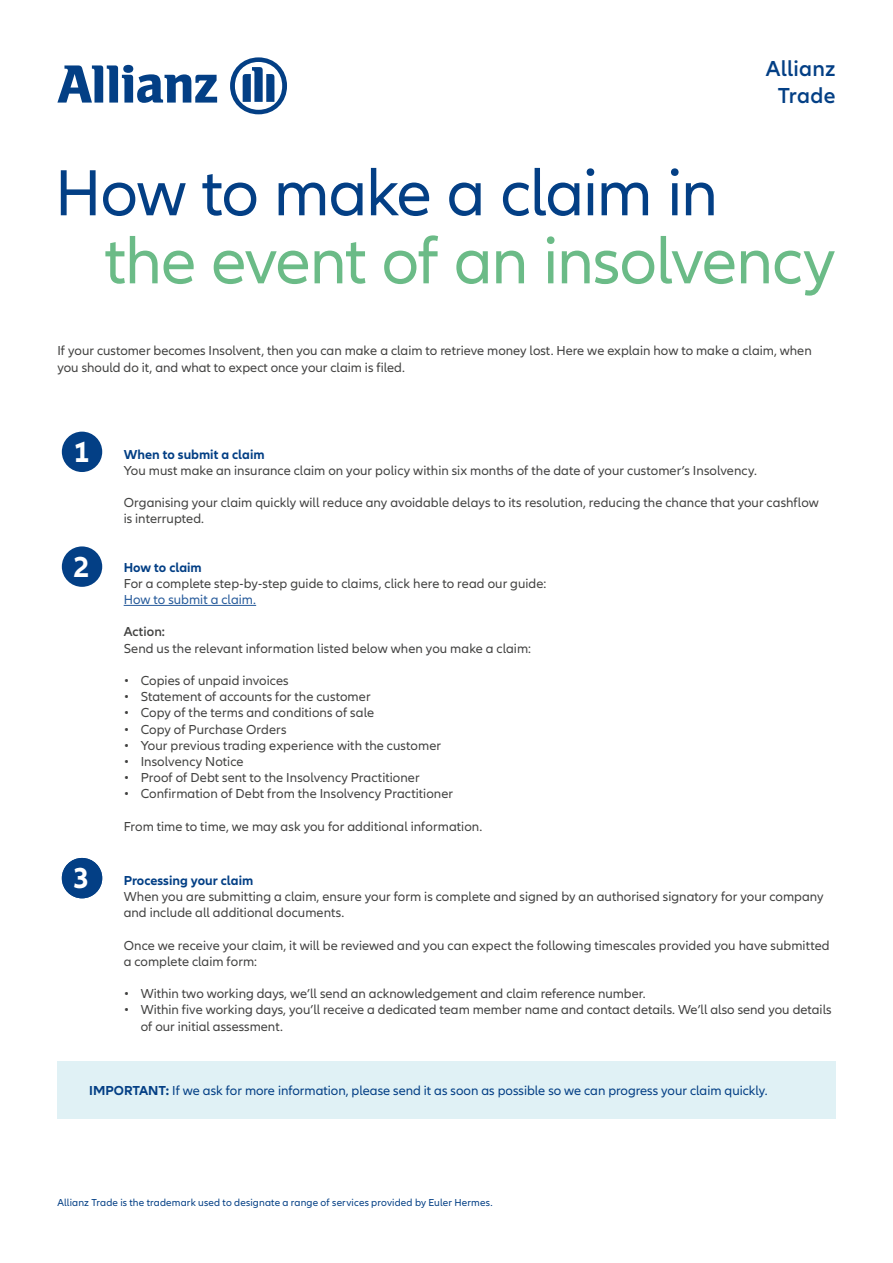
<style>
.page{position:relative;width:893px;height:1263px;background:#fff}
.page>*{position:absolute;margin:0;border:0;box-sizing:border-box;transform-origin:0 0}
.t1{font:67.5px "Allianz Neo";letter-spacing:-.02em;color:#6bbb87}
.t2{font:67.5px "Allianz Neo";letter-spacing:-.02em;color:#033f85}
.t3{font:700 30px "Allianz Neo";color:#fff}
.t4{font:600 22.5px/27px "Allianz Neo";letter-spacing:.01em;color:#033f85;text-align:center}
.t5{font:13.5px/16.2px "Allianz Neo";color:#424241}
.t6{font:13.5px "Allianz Neo";color:#033f85}
.t7{font:700 13.5px "Allianz Neo";color:#033f85}
.t8{font:13.5px "Allianz Neo";color:#275b9b}
.t9{font:600 13.5px "Allianz Neo";letter-spacing:.005em;color:#424241}
.t10{font:10.5px "Allianz Neo";letter-spacing:.015em;color:#033f85}
.s1{font-weight:700}
</style>
<div class="page">
<svg style="left:57px;top:65px;width:160px;height:38px"></svg>
<svg style="left:230px;top:57px;width:57px;height:57px"></svg>
<hr style="left:124px;top:605px;width:132px;height:1px;background:#275b9b">
<div style="left:62px;top:432px;width:40px;height:40px;background:#033f85;border-radius:50%"></div>
<div style="left:62px;top:546px;width:40px;height:41px;background:#033f85;border-radius:50%"></div>
<div style="left:62px;top:858px;width:40px;height:40px;background:#033f85;border-radius:50%"></div>
<div style="left:57px;top:1061px;width:779px;height:57px;background:#e0f1f5"></div>
<h1 class="t2" style="left:55px;top:154px;width:664px">How to make a claim in</h1>
<h3 class="t4" style="left:766px;top:55px;width:71px">Allianz<br>Trade</h3>
<h1 class="t1" style="left:104px;top:222px;width:732px">the event of an insolvency</h1>
<p class="t5" style="left:57px;top:343px;width:756px">If your customer becomes Insolvent, then you can make a claim to retrieve money lost. Here we explain how to make a claim, when you should do it, and what to expect once your claim is filed.</p>
<h2 class="t3" style="left:74px;top:434px;width:18px">1</h2>
<h2 class="t3" style="left:74px;top:549px;width:18px">2</h2>
<h2 class="t3" style="left:74px;top:861px;width:18px">3</h2>
<p class="t7" style="left:124px;top:446px;width:142px">When to submit a claim</p>
<p class="t5" style="left:124px;top:462px;width:635px">You must make an insurance claim on your policy within six months of the date of your customer’s Insolvency.</p>
<p class="t5" style="left:124px;top:495px;width:697px">Organising your claim quickly will reduce any avoidable delays to its resolution, reducing the chance that your cashflow is interrupted.</p>
<p class="t7" style="left:124px;top:559px;width:80px">How to claim</p>
<p class="t5" style="left:124px;top:576px;width:424px">For a complete step-by-step guide to claims, click here to read our guide:</p>
<p class="t8" style="left:124px;top:592px;width:134px">How to submit a claim.</p>
<p class="t9" style="left:124px;top:624px;width:43px">Action:</p>
<p class="t5" style="left:124px;top:640px;width:409px">Send us the relevant information listed below when you make a claim:</p>
<p class="t5" style="left:124px;top:673px;width:167px">• Copies of unpaid invoices</p>
<p class="t5" style="left:124px;top:689px;width:249px">• Statement of accounts for the customer</p>
<p class="t5" style="left:124px;top:705px;width:252px">• Copy of the terms and conditions of sale</p>
<p class="t5" style="left:124px;top:721px;width:164px">• Copy of Purchase Orders</p>
<p class="t5" style="left:124px;top:738px;width:319px">• Your previous trading experience with the customer</p>
<p class="t5" style="left:124px;top:754px;width:121px">• Insolvency Notice</p>
<p class="t5" style="left:124px;top:770px;width:298px">• Proof of Debt sent to the Insolvency Practitioner</p>
<p class="t5" style="left:124px;top:786px;width:331px">• Confirmation of Debt from the Insolvency Practitioner</p>
<p class="t5" style="left:124px;top:819px;width:360px">From time to time, we may ask you for additional information.</p>
<p class="t7" style="left:124px;top:872px;width:131px">Processing your claim</p>
<p class="t5" style="left:124px;top:889px;width:701px">When you are submitting a claim, ensure your form is complete and signed by an authorised signatory for your company and include all additional documents.</p>
<p class="t5" style="left:124px;top:937px;width:707px">Once we receive your claim, it will be reviewed and you can expect the following timescales provided you have submitted a complete claim form:</p>
<p class="t5" style="left:124px;top:986px;width:523px">• Within two working days, we’ll send an acknowledgement and claim reference number.</p>
<p class="t5" style="left:141px;top:1002px;width:692px;text-indent:-17px">• Within five working days, you’ll receive a dedicated team member name and contact details. We’ll also send you details of our initial assessment.</p>
<p class="t6" style="left:89px;top:1082px;width:680px"><span class="s1">IMPORTANT:</span> If we ask for more information, please send it as soon as possible so we can progress your claim quickly.</p>
<p class="t10" style="left:57px;top:1196px;width:437px">Allianz Trade is the trademark used to designate a range of services provided by Euler Hermes.</p>
</div>
